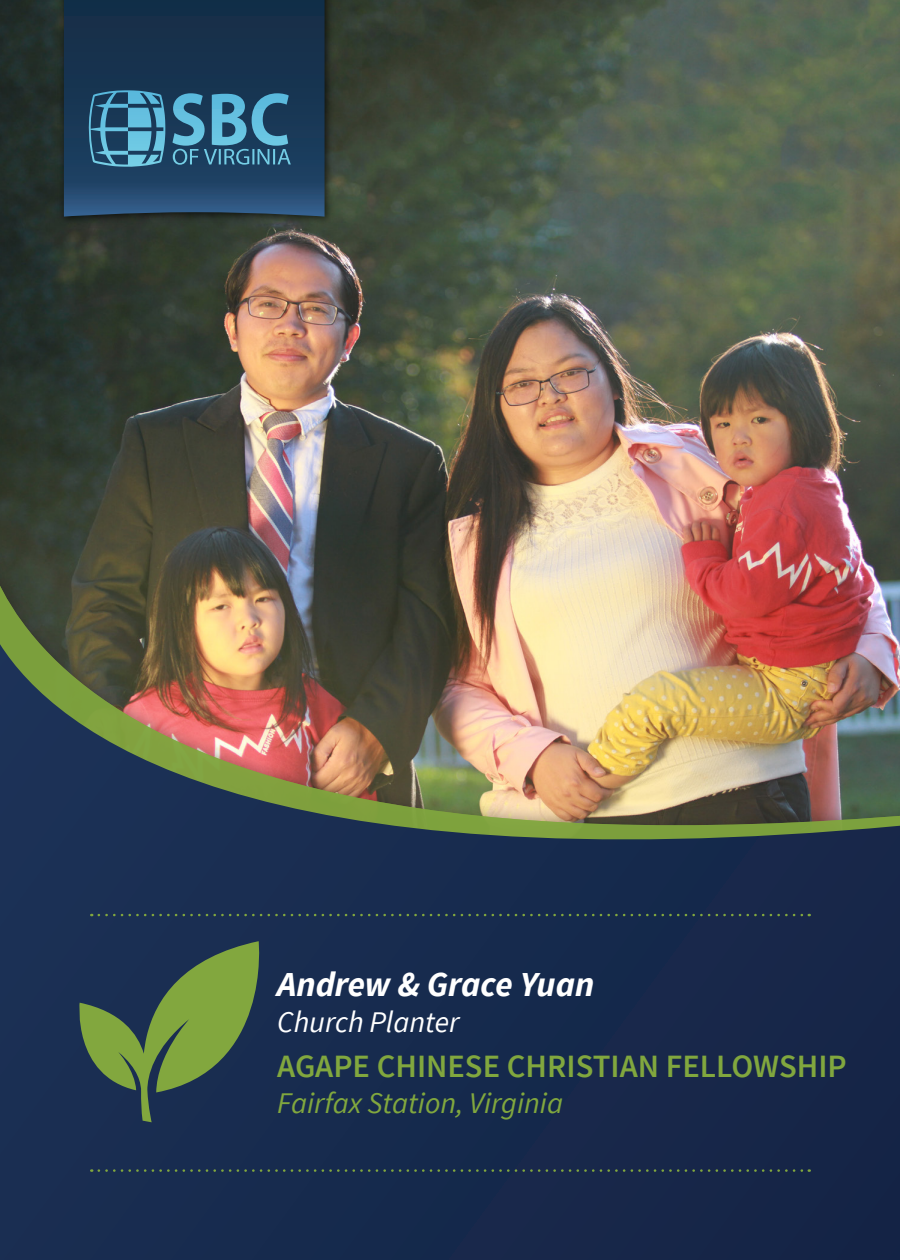
<style>
.page{position:relative;width:900px;height:1260px;background:#fff}
.page>*{position:absolute;margin:0;border:0;box-sizing:border-box;transform-origin:0 0}
.t1{font:italic 700 35px "Source Sans Pro";color:#fff}
.t2{font:600 32.5px "Source Sans Pro";color:#81a73e}
.t3{font:italic 30px "Source Sans Pro";color:#81a73e}
.t4{font:italic 30px "Source Sans Pro";color:#fff}
</style>
<div class="page">
<img style="left:0;top:0;width:900px;height:492px">
<img style="left:0;top:502px;width:900px;height:142px">
<img style="left:0;top:644px;width:900px;height:616px">
<svg style="left:76px;top:941px;width:186px;height:181px;background:#446049"></svg>
<img style="left:55px;top:0;width:283px;height:229px">
<svg style="left:64px;top:0;width:261px;height:217px;background:#204361"></svg>
<svg style="left:89px;top:90px;width:76px;height:77px;background:#3e7b99"></svg>
<svg style="left:99px;top:1169px;width:711px;height:3px;background:#2d4448"></svg>
<svg style="left:99px;top:914px;width:711px;height:2px"></svg>
<p class="t1" style="left:277px;top:962px;width:319px">Andrew &amp; Grace Yuan</p>
<p class="t4" style="left:277px;top:1004px;width:184px">Church Planter</p>
<p class="t2" style="left:277px;top:1046px;width:571px">AGAPE CHINESE CHRISTIAN FELLOWSHIP</p>
<p class="t3" style="left:277px;top:1085px;width:288px">Fairfax Station, Virginia</p>
</div>
